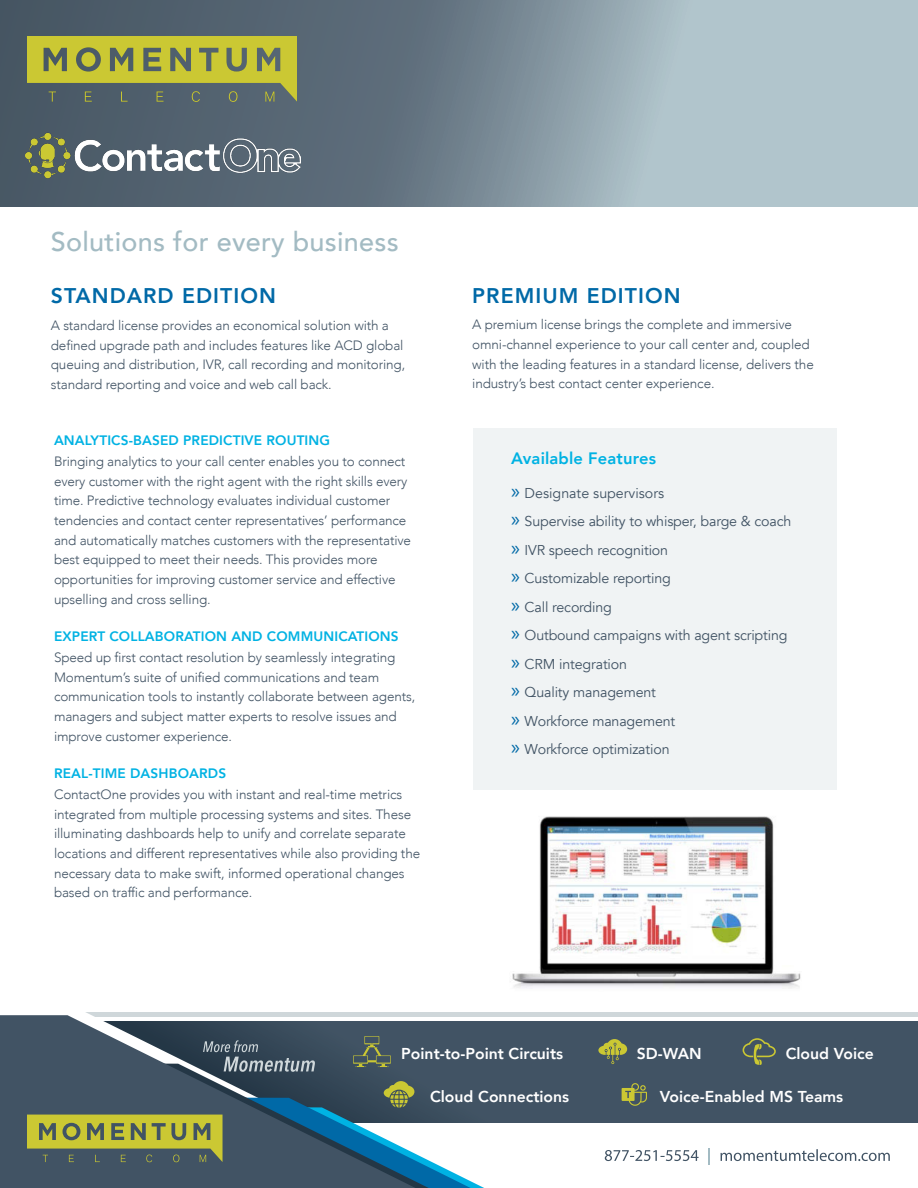
<style>
.page{position:relative;width:918px;height:1188px;background:#fff}
.page>*{position:absolute;margin:0;border:0;box-sizing:border-box;transform-origin:0 0}
.t1{font:500 27px "Avenir";letter-spacing:.01em;color:#a3bbc3}
.t2{font:800 21.15px "Avenir";letter-spacing:.05em;color:#0069a7}
.t3{font:800 16.5px "Avenir";letter-spacing:.01em;color:#00b2e3}
.t4{font:800 15.75px "Avenir";color:#fff}
.t5{font:14.25px "Avenir";letter-spacing:-.01em;color:#415364}
.t6{font:800 13.65px "Avenir";letter-spacing:.01em;color:#00b2e3}
.Main_Body_Copy{font:300 13.5px/19.6px "Avenir";letter-spacing:-.01em;color:#415364}
.s1{font-family:"Myriad Pro";font-size:21px;color:#0069a7}
</style>
<div class="page">
<div style="left:10px;top:1021px;width:908px;height:102px;background:#415364"></div>
<div style="left:0;top:1012px;width:918px;height:5px;background:#cfd7da"></div>
<svg style="left:721px;top:1149px;width:169px;height:12px"></svg>
<svg style="left:709px;top:1149px;width:1px;height:16px"></svg>
<svg style="left:605px;top:1150px;width:94px;height:11px"></svg>
<svg style="left:0;top:1015px;width:354px;height:173px"></svg>
<svg style="left:0;top:0;width:918px;height:206px;background:#8496a0"></svg>
<svg style="left:27px;top:1081px;width:457px;height:107px"></svg>
<svg style="left:622px;top:1083px;width:25px;height:23px"></svg>
<svg style="left:598px;top:1039px;width:29px;height:25px"></svg>
<svg style="left:743px;top:1038px;width:33px;height:27px"></svg>
<svg style="left:353px;top:1036px;width:38px;height:32px"></svg>
<img style="left:26px;top:123px;width:275px;height:65px">
<div style="left:474px;top:428px;width:363px;height:361px;background:#f0f3f4"></div>
<img style="left:512px;top:816px;width:289px;height:173px">
<svg style="left:27px;top:36px;width:270px;height:66px;background:#999d49"></svg>
<h2 class="t1" style="left:51px;top:218px;width:349px">Solutions for every business</h2>
<h3 class="t2" style="left:51px;top:280px;width:227px">STANDARD EDITION</h3>
<p class="Main_Body_Copy" style="left:51px;top:315px;width:356px">A standard license provides an economical solution with a defined upgrade path and includes features like ACD global queuing and distribution, IVR, call recording and monitoring, standard reporting and voice and web call back.</p>
<h4 class="t6" style="left:54px;top:430px;width:278px">ANALYTICS-BASED PREDICTIVE ROUTING</h4>
<p class="Main_Body_Copy" style="left:54px;top:452px;width:359px">Bringing analytics to your call center enables you to connect every customer with the right agent with the right skills every time. Predictive technology evaluates individual customer tendencies and contact center representatives’ performance and automatically matches customers with the representative best equipped to meet their needs. This provides more opportunities for improving customer service and effective upselling and cross selling.</p>
<h4 class="t6" style="left:54px;top:626px;width:346px">EXPERT COLLABORATION AND COMMUNICATIONS</h4>
<p class="Main_Body_Copy" style="left:54px;top:648px;width:363px">Speed up first contact resolution by seamlessly integrating Momentum’s suite of unified communications and team communication tools to instantly collaborate between agents, managers and subject matter experts to resolve issues and improve customer experience.</p>
<h4 class="t6" style="left:54px;top:763px;width:174px">REAL-TIME DASHBOARDS</h4>
<p class="Main_Body_Copy" style="left:54px;top:785px;width:368px">ContactOne provides you with instant and real-time metrics integrated from multiple processing systems and sites. These illuminating dashboards help to unify and correlate separate locations and different representatives while also providing the necessary data to make swift, informed operational changes based on traffic and performance.</p>
<h3 class="t2" style="left:472px;top:279px;width:210px">PREMIUM EDITION</h3>
<p class="Main_Body_Copy" style="left:472px;top:315px;width:343px">A premium license brings the complete and immersive omni-channel experience to your call center and, coupled with the leading features in a standard license, delivers the industry’s best contact center experience.</p>
<h4 class="t3" style="left:511px;top:445px;width:146px">Available Features</h4>
<p class="t5" style="left:511px;top:484px;width:155px"><span class="s1">»</span> Designate supervisors</p>
<p class="t5" style="left:511px;top:513px;width:282px"><span class="s1">»</span> Supervise ability to whisper, barge &amp; coach</p>
<p class="t5" style="left:511px;top:541px;width:159px"><span class="s1">»</span> IVR speech recognition</p>
<p class="t5" style="left:511px;top:570px;width:161px"><span class="s1">»</span> Customizable reporting</p>
<p class="t5" style="left:511px;top:598px;width:102px"><span class="s1">»</span> Call recording</p>
<p class="t5" style="left:511px;top:627px;width:278px"><span class="s1">»</span> Outbound campaigns with agent scripting</p>
<p class="t5" style="left:511px;top:655px;width:117px"><span class="s1">»</span> CRM integration</p>
<p class="t5" style="left:511px;top:684px;width:146px"><span class="s1">»</span> Quality management</p>
<p class="t5" style="left:511px;top:712px;width:166px"><span class="s1">»</span> Workforce management</p>
<p class="t5" style="left:511px;top:741px;width:160px"><span class="s1">»</span> Workforce optimization</p>
<p class="t4" style="left:401px;top:1042px;width:163px">Point-to-Point Circuits</p>
<p class="t4" style="left:637px;top:1042px;width:66px">SD-WAN</p>
<p class="t4" style="left:786px;top:1042px;width:90px">Cloud Voice</p>
<p class="t4" style="left:430px;top:1085px;width:141px">Cloud Connections</p>
<p class="t4" style="left:660px;top:1085px;width:185px">Voice-Enabled MS Teams</p>
</div>
